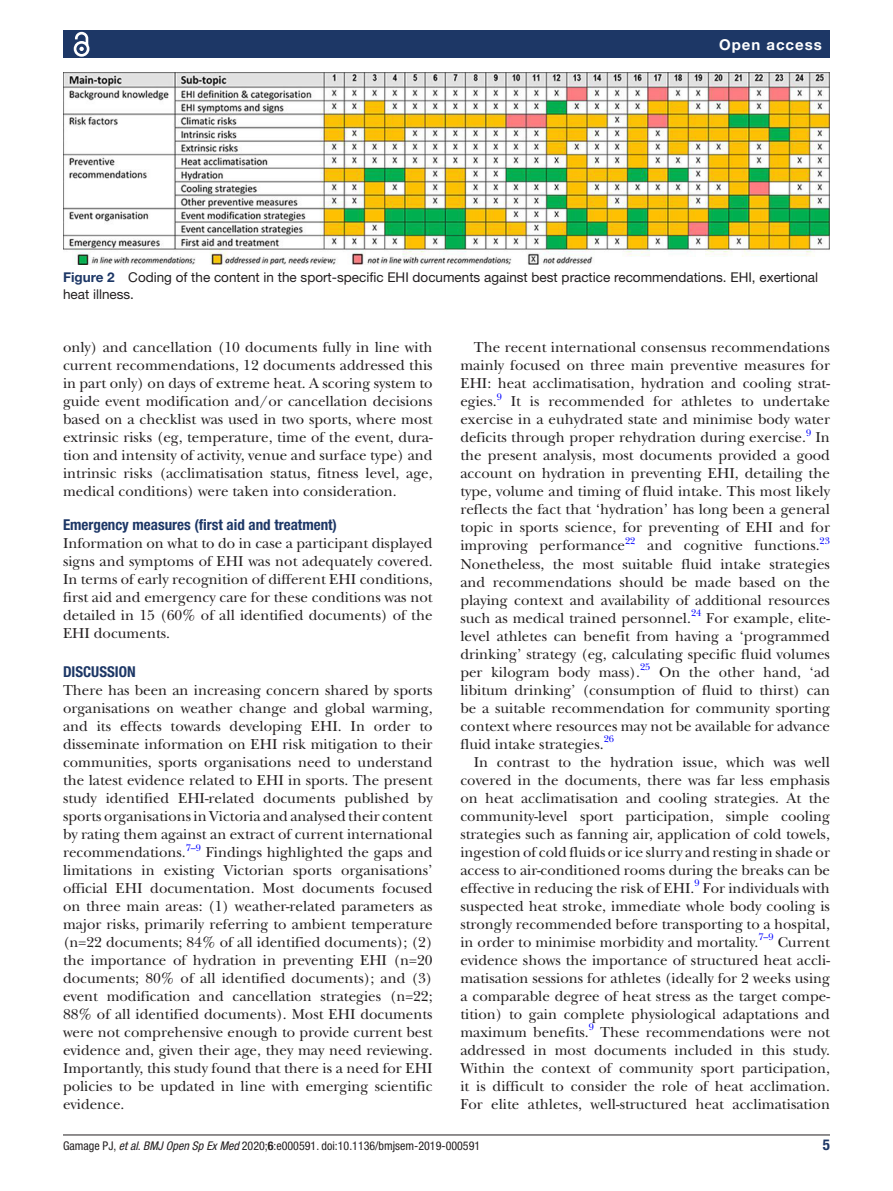
<style>
.page{position:relative;width:893px;height:1191px;background:#fff}
.page>*{position:absolute;margin:0;border:0;box-sizing:border-box;transform-origin:0 0}
.t1{font:15px/18px "New Baskerville";color:#231f20;text-align:justify}
.t2{font:700 condensed 15px "Helvetica Neue LT Std";color:#1d3766}
.t3{font:700 15px "Helvetica Neue LT Std";letter-spacing:.065em;color:#fff}
.t4{font:13.5px/16.5px "Helvetica Neue LT Std";color:#231f20}
.t5{font:condensed 12px "Helvetica Neue LT Std";color:#231f20}
.t6{font:9.9px "New Baskerville";color:#00f}
.s1{font-weight:700;color:#1d3766}
.s2{font-style:italic}
.s3{font-weight:700}
</style>
<div class="page">
<hr style="left:63px;top:1134px;width:767px;height:1px;background:#231f20">
<div style="left:63px;top:31px;width:767px;height:27px;background:#1d3766"></div>
<svg style="left:73px;top:31px;width:17px;height:26px"></svg>
<img style="left:63px;top:73px;width:767px;height:191px">
<p class="t3" style="left:719px;top:35px;width:104px">Open access</p>
<p class="t4" style="left:63px;top:269px;width:757px"><span class="s1">Figure 2</span> Coding of the content in the sport-specific EHI documents against best practice recommendations. EHI, exertional heat illness.</p>
<p class="t1" style="left:63px;top:338px;width:371px">only) and cancellation (10 documents fully in line with current recommendations, 12 documents addressed this in part only) on days of extreme heat. A scoring system to guide event modification and/or cancellation decisions based on a checklist was used in two sports, where most extrinsic risks (eg, temperature, time of the event, dura&shy;tion and intensity of activity, venue and surface type) and intrinsic risks (acclimatisation status, fitness level, age, medical conditions) were taken into consideration.</p>
<p class="t2" style="left:63px;top:515px;width:276px">Emergency measures (first aid and treatment)</p>
<p class="t1" style="left:63px;top:534px;width:371px">Information on what to do in case a participant displayed signs and symptoms of EHI was not adequately covered.<br>In terms of early recognition of different EHI conditions, first aid and emergency care for these conditions was not detailed in 15 (60% of all identified documents) of the EHI documents.</p>
<p class="t2" style="left:63px;top:663px;width:8px">Disc</p>
<p class="t2" style="left:91px;top:663px;width:16px">ussio</p>
<p class="t2" style="left:127px;top:663px;width:10px">n</p>
<p class="t1" style="left:63px;top:681px;width:371px">There has been an increasing concern shared by sports organisations on weather change and global warming, and its effects towards developing EHI. In order to disseminate information on EHI risk mitigation to their communities, sports organisations need to understand the latest evidence related to EHI in sports. The present study identified EHI-related documents published by sports organisations in Victoria and analysed their content by rating them against an extract of current international recommendations.</p>
<p class="t6" style="left:186px;top:841px;width:17px">7–9</p>
<p class="t1" style="left:63px;top:843px;width:371px;text-indent:143px">Findings highlighted the gaps and limitations in existing Victorian sports organisations’ official EHI documentation. Most documents focused on three main areas: (1) weather-related parameters as major risks, primarily referring to ambient temperature (n=22 documents; 84% of all identified documents); (2) the importance of hydration in preventing EHI (n=20 documents; 80% of all identified documents); and (3) event modification and cancellation strategies (n=22; 88% of all identified documents). Most EHI documents were not comprehensive enough to provide current best evidence and, given their age, they may need reviewing.<br>Importantly, this study found that there is a need for EHI policies to be updated in line with emerging scientific evidence.</p>
<p class="t1" style="left:460px;top:338px;width:371px;text-indent:14px">The recent international consensus recommendations mainly focused on three main preventive measures for EHI: heat acclimatisation, hydration and cooling strat&shy;egies.</p>
<p class="t6" style="left:497px;top:390px;width:7px">9</p>
<p class="t1" style="left:460px;top:392px;width:371px;text-indent:50px">It is recommended for athletes to undertake exercise in a euhydrated state and minimise body water deficits through proper rehydration during exercise.</p>
<p class="t6" style="left:806px;top:426px;width:7px">9</p>
<p class="t1" style="left:460px;top:428px;width:371px;text-indent:355px">In the present analysis, most documents provided a good account on hydration in preventing EHI, detailing the type, volume and timing of fluid intake. This most likely reflects the fact that ‘hydration’ has long been a general topic in sports science, for preventing of EHI and for improving performance<sup>22</sup></p>
<p class="t1" style="left:647px;top:537px;width:174px">and cognitive functions.</p>
<p class="t6" style="left:820px;top:535px;width:12px">23</p>
<p class="t1" style="left:460px;top:555px;width:371px">Nonetheless, the most suitable fluid intake strategies and recommendations should be made based on the playing context and availability of additional resources such as medical trained personnel.</p>
<p class="t6" style="left:691px;top:607px;width:12px">24</p>
<p class="t1" style="left:460px;top:609px;width:371px;text-indent:246px">For example, elite&shy;level athletes can benefit from having a ‘programmed drinking’ strategy (eg, calculating specific fluid volumes per kilogram body mass).</p>
<p class="t6" style="left:640px;top:661px;width:12px">25</p>
<p class="t1" style="left:460px;top:663px;width:371px;text-indent:199px">On the other hand, ‘ad libitum drinking’ (consumption of fluid to thirst) can be a suitable recommendation for community sporting context where resources may not be available for advance fluid intake strategies.</p>
<p class="t6" style="left:604px;top:733px;width:12px">26</p>
<p class="t1" style="left:460px;top:753px;width:371px;text-indent:14px">In contrast to the hydration issue, which was well covered in the documents, there was far less emphasis on heat acclimatisation and cooling strategies. At the community-level sport participation, simple cooling strategies such as fanning air, application of cold towels, ingestion of cold fluids or ice slurry and resting in shade or access to air-conditioned rooms during the breaks can be effective in reducing the risk of EHI.</p>
<p class="t6" style="left:694px;top:877px;width:7px">9</p>
<p class="t1" style="left:460px;top:879px;width:371px;text-indent:242px">For individuals with suspected heat stroke, immediate whole body cooling is strongly recommended before transporting to a hospital, in order to minimise morbidity and mortality.<sup>7–9</sup> Current evidence shows the importance of structured heat accli&shy;matisation sessions for athletes (ideally for 2 weeks using a comparable degree of heat stress as the target compe&shy;tition) to gain complete physiological adaptations and maximum benefits.</p>
<p class="t6" style="left:589px;top:1021px;width:7px">9</p>
<p class="t1" style="left:460px;top:1023px;width:371px;text-indent:140px">These recommendations were not addressed in most documents included in this study.<br>Within the context of community sport participation, it is difficult to consider the role of heat acclimation.<br>For elite athletes, well-structured heat acclimatisation</p>
<p class="t5" style="left:63px;top:1138px;width:419px">Gamage PJ, <span class="s2">et al</span>. <span class="s2">BMJ Open Sp Ex Med</span> 2020;<span class="s3">6</span>:e000591. doi:10.1136/bmjsem-2019-000591</p>
<p class="t2" style="left:823px;top:1135px;width:9px">5</p>
</div>
